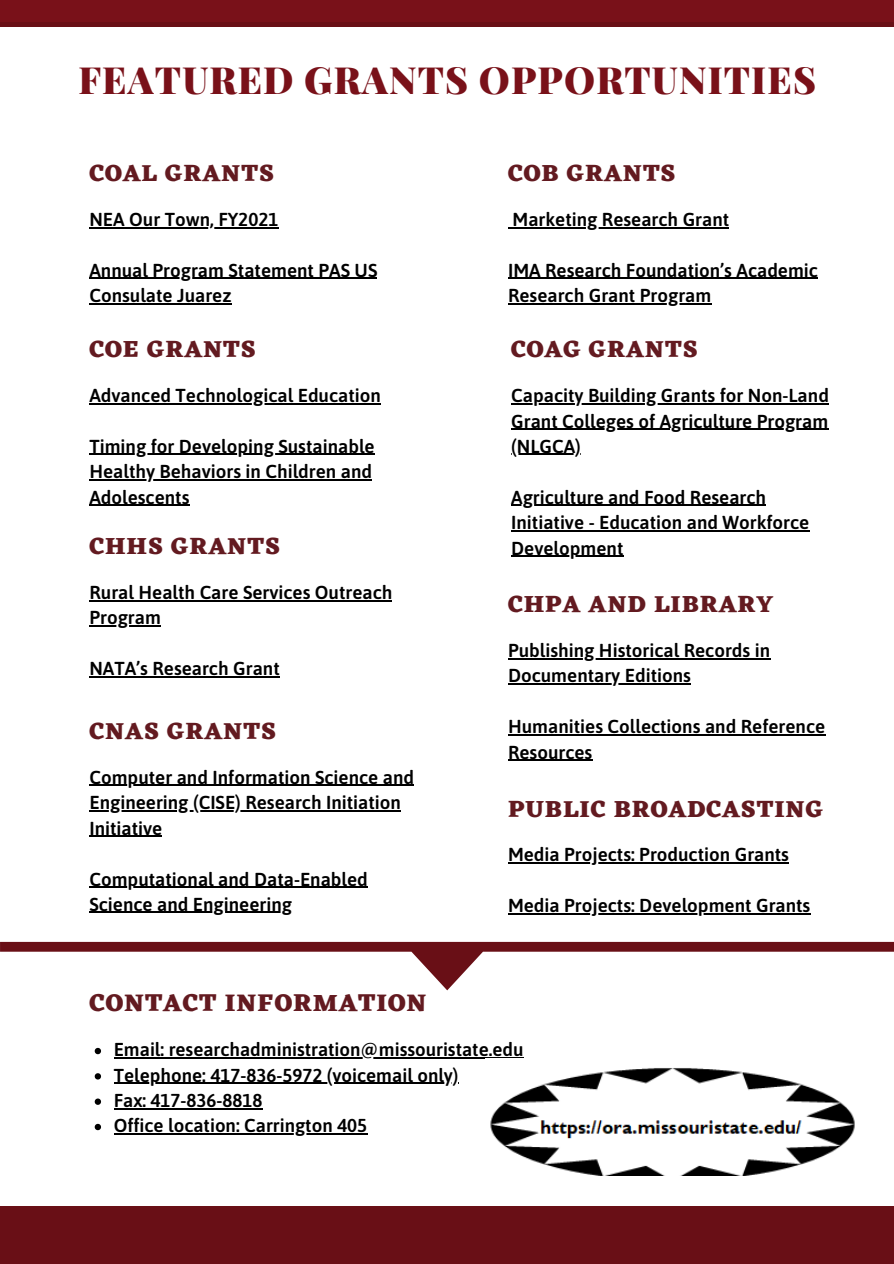
<style>
.page{position:relative;width:894px;height:1264px;background:#fff}
.page>*{position:absolute;margin:0;border:0;box-sizing:border-box;transform-origin:0 0}
.t1{font:900 37.5px "Playfair Display";letter-spacing:.03em;color:#791119}
.t2{font:800 24.9px "Eczar";letter-spacing:.04em;color:#631a20}
.t3{font:800 24px "Eczar";letter-spacing:.04em;color:#631a20}
.t4{font:600 18.75px/25.3px "Asap";color:#000}
</style>
<div class="page">
<div style="left:0;top:1206px;width:893px;height:57px;background:#690f16"></div>
<div style="left:0;top:0;width:893px;height:26px;background:#690f16"></div>
<div style="left:0;top:0;width:893px;height:22px;background:#791119"></div>
<hr style="left:89px;top:227px;width:189px;height:1px;background:#000">
<hr style="left:89px;top:278px;width:288px;height:1px;background:#000">
<hr style="left:89px;top:303px;width:142px;height:1px;background:#000">
<hr style="left:89px;top:403px;width:292px;height:1px;background:#000">
<hr style="left:89px;top:454px;width:285px;height:1px;background:#000">
<hr style="left:89px;top:479px;width:283px;height:1px;background:#000">
<hr style="left:89px;top:505px;width:100px;height:1px;background:#000">
<hr style="left:89px;top:600px;width:303px;height:1px;background:#000">
<hr style="left:89px;top:625px;width:72px;height:1px;background:#000">
<hr style="left:89px;top:676px;width:191px;height:1px;background:#000">
<hr style="left:89px;top:785px;width:325px;height:1px;background:#000">
<hr style="left:89px;top:810px;width:312px;height:1px;background:#000">
<hr style="left:89px;top:835px;width:73px;height:1px;background:#000">
<hr style="left:89px;top:886px;width:279px;height:1px;background:#000">
<hr style="left:89px;top:912px;width:203px;height:1px;background:#000">
<svg style="left:0;top:941px;width:893px;height:49px"></svg>
<svg style="left:95px;top:1047px;width:6px;height:7px"></svg>
<hr style="left:114px;top:1057px;width:409px;height:1px;background:#000">
<svg style="left:95px;top:1073px;width:6px;height:6px"></svg>
<hr style="left:114px;top:1082px;width:344px;height:1px;background:#000">
<svg style="left:95px;top:1098px;width:6px;height:6px"></svg>
<hr style="left:114px;top:1107px;width:148px;height:2px;background:#000">
<svg style="left:95px;top:1123px;width:6px;height:7px"></svg>
<hr style="left:114px;top:1133px;width:253px;height:1px;background:#000">
<img style="left:490px;top:1068px;width:365px;height:107px">
<hr style="left:512px;top:227px;width:217px;height:1px;background:#000">
<hr style="left:508px;top:278px;width:309px;height:1px;background:#000">
<hr style="left:508px;top:303px;width:203px;height:1px;background:#000">
<hr style="left:511px;top:403px;width:317px;height:1px;background:#000">
<hr style="left:511px;top:428px;width:317px;height:1px;background:#000">
<hr style="left:511px;top:454px;width:69px;height:1px;background:#000">
<hr style="left:511px;top:505px;width:255px;height:1px;background:#000">
<hr style="left:511px;top:530px;width:298px;height:1px;background:#000">
<hr style="left:511px;top:555px;width:112px;height:1px;background:#000">
<hr style="left:508px;top:658px;width:262px;height:1px;background:#000">
<hr style="left:508px;top:683px;width:182px;height:1px;background:#000">
<hr style="left:508px;top:734px;width:317px;height:1px;background:#000">
<hr style="left:508px;top:759px;width:84px;height:1px;background:#000">
<hr style="left:508px;top:862px;width:280px;height:1px;background:#000">
<hr style="left:508px;top:913px;width:302px;height:1px;background:#000">
<h1 class="t1" style="left:78px;top:54px;width:739px">FEATURED GRANTS OPPORTUNITIES</h1>
<p class="t3" style="left:89px;top:159px;width:186px">COAL GRANTS</p>
<p class="t4" style="left:89px;top:206px;width:190px">NEA Our Town, FY2021</p>
<p class="t4" style="left:89px;top:257px;width:289px">Annual Program Statement PAS US<br>Consulate Juarez</p>
<p class="t3" style="left:89px;top:335px;width:168px">COE GRANTS</p>
<p class="t4" style="left:89px;top:382px;width:293px">Advanced Technological Education</p>
<p class="t4" style="left:89px;top:433px;width:287px">Timing for Developing Sustainable<br>Healthy Behaviors in Children and<br>Adolescents</p>
<p class="t3" style="left:89px;top:532px;width:192px">CHHS GRANTS</p>
<p class="t4" style="left:89px;top:579px;width:304px">Rural Health Care Services Outreach<br>Program</p>
<p class="t4" style="left:89px;top:655px;width:192px">NATA’s Research Grant</p>
<p class="t3" style="left:89px;top:716px;width:188px">CNAS GRANTS</p>
<p class="t4" style="left:89px;top:764px;width:326px">Computer and Information Science and<br>Engineering (CISE) Research Initiation<br>Initiative</p>
<p class="t4" style="left:89px;top:866px;width:280px">Computational and Data-Enabled<br>Science and Engineering</p>
<p class="t3" style="left:508px;top:159px;width:169px">COB GRANTS</p>
<p class="t4" style="left:512px;top:206px;width:218px">Marketing Research Grant</p>
<p class="t4" style="left:508px;top:257px;width:311px">IMA Research Foundation’s Academic<br>Research Grant Program</p>
<p class="t3" style="left:511px;top:335px;width:188px">COAG GRANTS</p>
<p class="t4" style="left:511px;top:382px;width:319px;text-align:justify">Capacity Building Grants for Non-Land Grant Colleges of Agriculture Program (NLGCA)</p>
<p class="t4" style="left:511px;top:484px;width:299px">Agriculture and Food Research<br>Initiative - Education and Workforce<br>Development</p>
<p class="t3" style="left:508px;top:590px;width:266px">CHPA AND LIBRARY</p>
<p class="t4" style="left:508px;top:637px;width:263px">Publishing Historical Records in<br>Documentary Editions</p>
<p class="t4" style="left:508px;top:713px;width:318px">Humanities Collections and Reference<br>Resources</p>
<p class="t3" style="left:508px;top:794px;width:316px">PUBLIC BROADCASTING</p>
<p class="t4" style="left:508px;top:842px;width:282px">Media Projects: Production Grants</p>
<p class="t4" style="left:508px;top:892px;width:304px">Media Projects: Development Grants</p>
<h2 class="t2" style="left:89px;top:987px;width:338px">CONTACT INFORMATION</h2>
<p class="t4" style="left:114px;top:1036px;width:411px">Email: researchadministration@missouristate.edu Telephone: 417-836-5972 (voicemail only)<br>Fax: 417-836-8818<br>Office location: Carrington 405</p>
</div>
